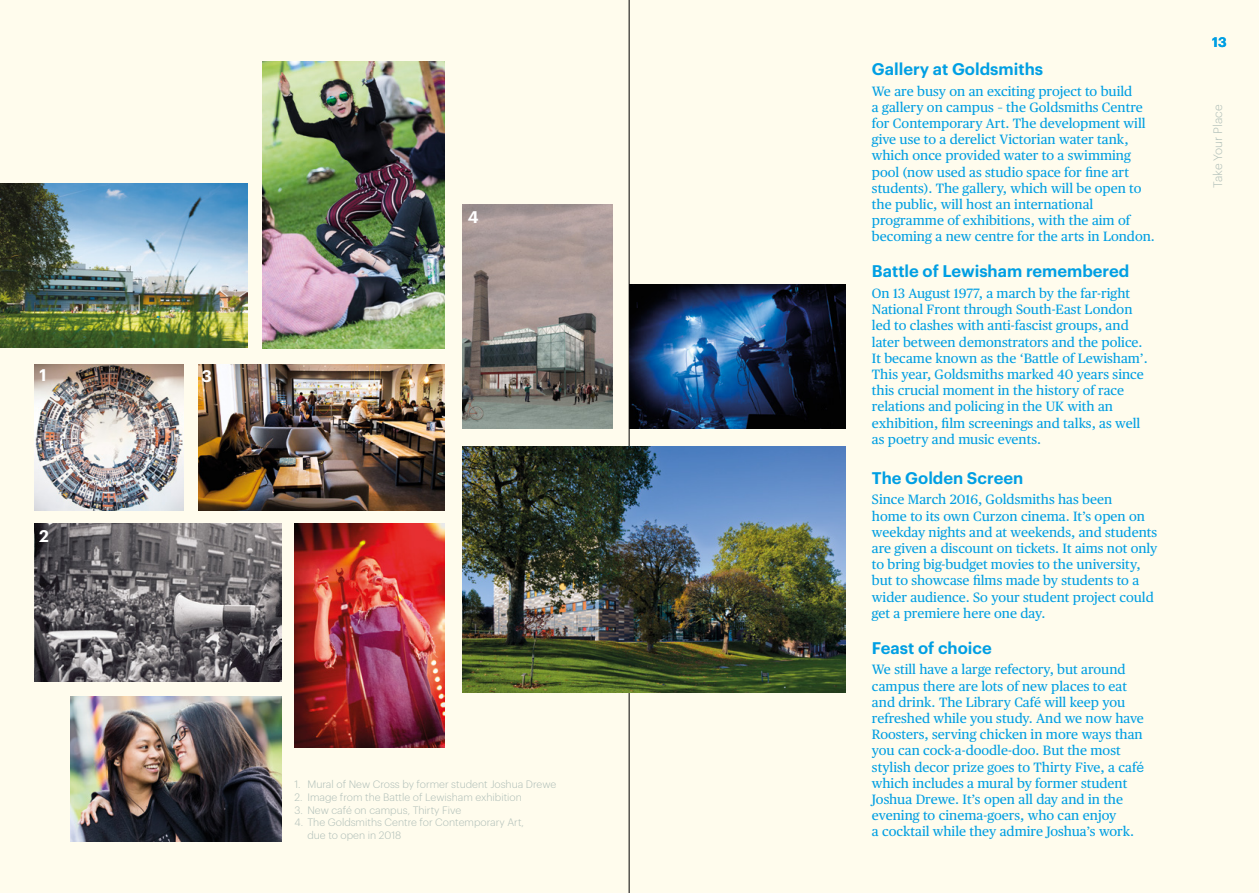
<style>
.page{position:relative;width:1259px;height:893px;background:#fffced}
.page>*{position:absolute;margin:0;border:0;box-sizing:border-box;transform-origin:0 0}
.Subtitles{font:600 16.5px "Graphik";color:#009fe3}
.Subtitles-2{font:600 16.5px "Graphik";color:#fff}
.Body_text_1{font:13.5px/16.2px "Publico Text";color:#009fe3}
.t1{font:600 13.5px "Graphik";color:#009fe3}
.t2{font:300 12px "Graphik";color:#aebdb7}
.t3{font:300 10.5px/12.6px "Graphik";color:#aebdb7}
.s1{font-family:"Graphik"}
</style>
<div class="page">
<img style="left:34px;top:364px;width:150px;height:147px">
<img style="left:199px;top:364px;width:245px;height:147px">
<img style="left:462px;top:204px;width:151px;height:224px">
<hr style="left:629px;top:0;width:1px;height:893px;background:#000">
<img style="left:34px;top:524px;width:248px;height:158px">
<img style="left:263px;top:62px;width:181px;height:287px">
<img style="left:70px;top:696px;width:212px;height:146px">
<img style="left:295px;top:524px;width:149px;height:224px">
<img style="left:0;top:183px;width:248px;height:165px">
<img style="left:462px;top:446px;width:383px;height:246px">
<img style="left:629px;top:284px;width:216px;height:144px">
<p class="Subtitles-2" style="left:40px;top:363px;width:9px">1</p>
<p class="Subtitles-2" style="left:202px;top:363px;width:12px">3</p>
<p class="Subtitles-2" style="left:39px;top:523px;width:11px">2</p>
<p class="Subtitles-2" style="left:468px;top:204px;width:12px">4</p>
<p class="t3" style="left:295px;top:777px;width:263px">1. Mural of New Cross by former student Joshua Drewe</p>
<p class="t3" style="left:295px;top:790px;width:229px">2. Image from the Battle of Lewisham exhibition</p>
<p class="t3" style="left:295px;top:803px;width:168px">3. New café on campus, Thirty Five</p>
<p class="t3" style="left:307px;top:815px;width:218px;text-indent:-13px">4. The Goldsmiths Centre for Contemporary Art, due to open in 2018</p>
<p class="Subtitles" style="left:872px;top:57px;width:173px">Gallery at Goldsmiths</p>
<p class="Body_text_1" style="left:872px;top:82px;width:284px">We are busy on an exciting project to build<br>a gallery on campus – the Goldsmiths Centre for Contemporary Art. The development will give use to a derelict Victorian water tank, which once provided water to a swimming pool (now used as studio space for fine art students). The gallery, which will be open to the public, will host an international programme of exhibitions, with the aim of becoming a new centre for the arts in London.</p>
<p class="Subtitles" style="left:872px;top:259px;width:259px">Battle of Lewisham remembered</p>
<p class="Body_text_1" style="left:872px;top:284px;width:277px">On 13 August 1977, a march by the far-right National Front through South-East London led to clashes with anti-fascist groups, and later between demonstrators and the police.<br>It became known as the ‘Battle of Lewisham’.<br>This year, Goldsmiths marked 40 years since this crucial moment in the history of race relations and policing in the UK with an exhibition, film screenings and talks, as well as poetry and music events.</p>
<p class="Subtitles" style="left:872px;top:465px;width:153px">The Golden Screen</p>
<p class="Body_text_1" style="left:872px;top:491px;width:287px">Since March 2016, Goldsmiths has been<br>home to its own Curzon cinema. It’s open on weekday nights and at weekends, and students are given a discount on tickets. It aims not only to bring big-budget movies to the university, but to showcase films made by students to a wider audience. So your student project could get a premiere here one day.</p>
<p class="Subtitles" style="left:872px;top:635px;width:121px">Feast of choice</p>
<p class="Body_text_1" style="left:872px;top:661px;width:274px">We still have a large refectory, but around campus there are lots of new places to eat and drink. The Library Café will keep you refreshed while you study. And we now have Roosters, serving chicken in more ways than you can cock-a-doodle-doo. But the most stylish decor prize goes to Thirty Five, a caf<span class="s1">é </span>which includes a mural by former student Joshua Drewe. It’s open all day and in the evening to cinema-goers, who can enjoy<br>a cocktail while they admire Joshua’s work.</p>
<p class="t1" style="left:1212px;top:32px;width:16px">13</p>
<p class="t2" style="left:1209px;top:188px;width:85px;rotate:-90deg">Take Your Place</p>
</div>
